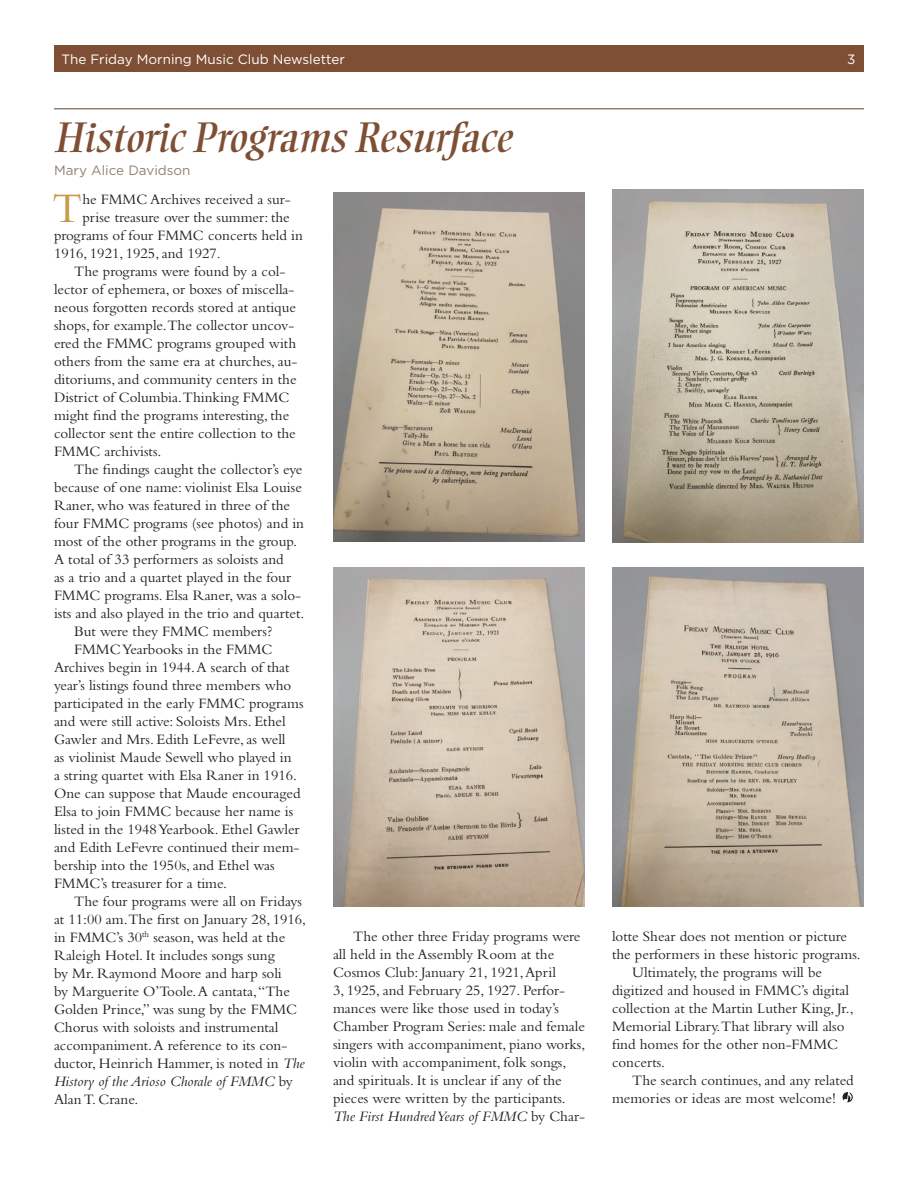
<style>
.page{position:relative;width:918px;height:1188px;background:#fff}
.page>*{position:absolute;margin:0;border:0;box-sizing:border-box;transform-origin:0 0}
.Drop_Cap{font:43.95px "Bembo Std";color:#c79a48}
.Article_Head{font:italic 42px "Ellington MT Std";color:#7e4f34}
.Drop_Cap-2{font:15px/18px "Bembo Std";color:#231f20}
.t1{font:13.5px "Gotham";color:#fff}
.Byline{font:13.5px "Gotham";color:#908173}
.s1{font-style:italic}
</style>
<div class="page">
<hr style="left:54px;top:108px;width:810px;height:2px;background:#908173">
<div style="left:54px;top:45px;width:810px;height:27px;background:#7e4f34"></div>
<img style="left:333px;top:193px;width:252px;height:348px">
<img style="left:612px;top:189px;width:252px;height:353px">
<img style="left:333px;top:568px;width:252px;height:338px">
<img style="left:612px;top:568px;width:252px;height:338px">
<svg style="left:844px;top:1092px;width:8px;height:11px"></svg>
<p class="t1" style="left:62px;top:51px;width:285px">The Friday Morning Music Club Newsletter</p>
<p class="t1" style="left:847px;top:51px;width:10px">3</p>
<p class="Article_Head" style="left:54px;top:114px;width:459px">Historic Programs Resurface</p>
<p class="Byline" style="left:54px;top:162px;width:138px">Mary Alice Davidson</p>
<p class="Drop_Cap" style="left:53px;top:183px;width:31px">T</p>
<p class="Drop_Cap-2" style="left:82px;top:191px;width:210px">he FMMC Archives received a sur-</p>
<p class="Drop_Cap-2" style="left:82px;top:209px;width:209px">prise treasure over the summer: the</p>
<p class="Drop_Cap-2" style="left:54px;top:227px;width:250px">programs of four FMMC concerts held in</p>
<p class="Drop_Cap-2" style="left:54px;top:245px;width:168px">1916, 1921, 1925, and 1927.</p>
<p class="Drop_Cap-2" style="left:54px;top:263px;width:245px;text-indent:20px">The programs were found by a col&shy;lector of ephemera, or boxes of miscella&shy;neous forgotten records stored at antique shops, for example.The collector uncov&shy;ered the FMMC programs grouped with others from the same era at churches, au&shy;ditoriums, and community centers in the District of Columbia.Thinking FMMC might find the programs interesting, the collector sent the entire collection to the FMMC archivists.</p>
<p class="Drop_Cap-2" style="left:54px;top:461px;width:252px;text-indent:20px">The findings caught the collector’s eye because of one name: violinist Elsa Louise Raner, who was featured in three of the four FMMC programs (see photos) and in most of the other programs in the group.<br>A total of 33 performers as soloists and<br>as a trio and a quartet played in the four FMMC programs. Elsa Raner, was a solo&shy;ists and also played in the trio and quartet.</p>
<p class="Drop_Cap-2" style="left:74px;top:623px;width:200px">But were they FMMC members?</p>
<p class="Drop_Cap-2" style="left:54px;top:641px;width:251px;text-indent:20px">FMMC Yearbooks in the FMMC Archives begin in 1944. A search of that year’s listings found three members who participated in the early FMMC programs and were still active: Soloists Mrs. Ethel Gawler and Mrs. Edith LeFevre, as well<br>as violinist Maude Sewell who played in<br>a string quartet with Elsa Raner in 1916.<br>One can suppose that Maude encouraged Elsa to join FMMC because her name is listed in the 1948 Yearbook. Ethel Gawler and Edith LeFevre continued their mem&shy;bership into the 1950s, and Ethel was FMMC’s treasurer for a time.</p>
<p class="Drop_Cap-2" style="left:54px;top:893px;width:254px;text-indent:20px">The four programs were all on Fridays at 11:00 am.The first on January 28, 1916, in FMMC’s 30<sup>th</sup> season, was held at the Raleigh Hotel. It includes songs sung<br>by Mr. Raymond Moore and harp soli<br>by Marguerite O’Toole. A cantata, “The Golden Prince,” was sung by the FMMC Chorus with soloists and instrumental accompaniment. A reference to its con&shy;ductor, Heinrich Hammer, is noted in <span class="s1">The History of the Arioso Chorale of FMMC</span> by Alan T. Crane.</p>
<p class="Drop_Cap-2" style="left:333px;top:927px;width:254px;text-indent:20px">The other three Friday programs were all held in the Assembly Room at the Cosmos Club: January 21, 1921, April<br>3, 1925, and February 25, 1927. Perfor&shy;mances were like those used in today’s Chamber Program Series: male and female singers with accompaniment, piano works, violin with accompaniment, folk songs, and spirituals. It is unclear if any of the pieces were written by the participants.<br><span class="s1">The First Hundred Years of FMMC</span> by Char-</p>
<p class="Drop_Cap-2" style="left:612px;top:927px;width:250px">lotte Shear does not mention or picture the performers in these historic programs.</p>
<p class="Drop_Cap-2" style="left:612px;top:963px;width:243px;text-indent:20px">Ultimately, the programs will be digitized and housed in FMMC’s digital collection at the Martin Luther King, Jr., Memorial Library.That library will also find homes for the other non-FMMC concerts.</p>
<p class="Drop_Cap-2" style="left:612px;top:1071px;width:243px;text-indent:20px">The search continues, and any related memories or ideas are most welcome!</p>
</div>
